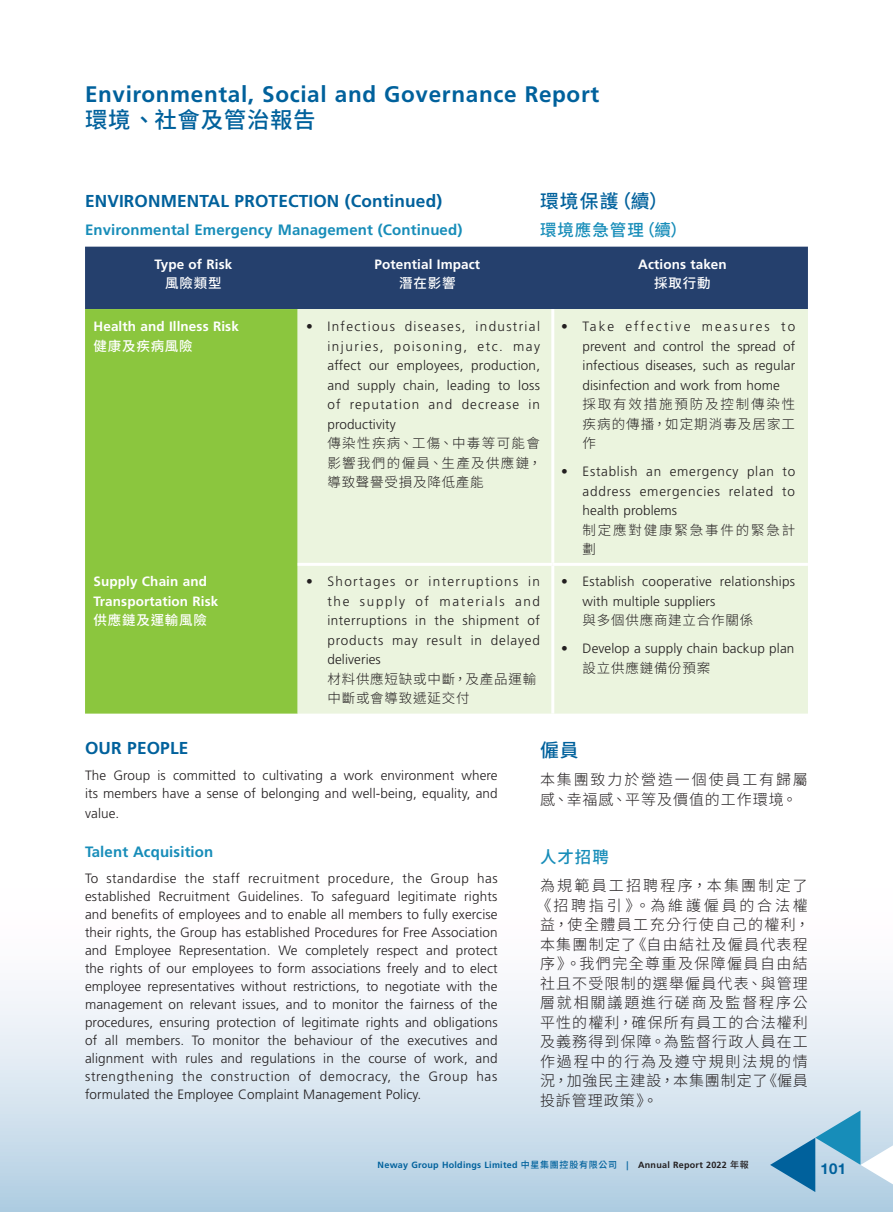
<style>
.page{position:relative;width:893px;height:1212px;background:#fff}
.page>*{position:absolute;margin:0;border:0;box-sizing:border-box;transform-origin:0 0}
.t1{font:700 22.5px "Frutiger LT Std";letter-spacing:.03em;color:#00619c}
.t2{font:500 22.5px "Source Han Sans TC";letter-spacing:.03em;color:#00619c}
.C_Heading_1{font:500 18.75px "Source Han Sans TC";letter-spacing:.065em;color:#00619c}
.Heading_1{font:700 17.25px "Frutiger LT Std";letter-spacing:.01em;color:#00619c}
.C_Heading_2{font:500 16.5px "Source Han Sans TC";letter-spacing:.06em;color:#178db9}
.C_Body_Text{font:300 15px/19.5px "Source Han Sans TC";letter-spacing:.095em;color:#231f20}
.Heading_2{font:700 15px "Frutiger LT Std";letter-spacing:.01em;color:#178db9}
.C_Body_Text-2{font:300 15px/19.5px "Source Han Sans TC";letter-spacing:.125em;color:#231f20}
.t3{font:700 15px "Helvetica Neue LT Std";color:#00619c}
.Body_Text{font:300 13.5px/19.5px "Frutiger LT Std";letter-spacing:.01em;color:#231f20;text-align:justify}
.Body_Text-2{font:700 13.5px/19.5px "Frutiger LT Std";letter-spacing:.01em;color:#fff}
.Body_Text-3{font:300 13.5px/19.5px "Source Han Sans TC";letter-spacing:.06em;color:#231f20}
.Body_Text-4{font:300 13.5px/19.5px "Source Han Sans TC";letter-spacing:.1em;color:#231f20}
.Body_Text-5{font:300 13.5px/19.5px "Source Han Sans TC";letter-spacing:.08em;color:#231f20;text-align:justify}
.Body_Text-6{font:500 13.5px "Source Han Sans TC";letter-spacing:.06em;color:#fff}
.Body_Text-7{font:300 13.5px/19.5px "Source Han Sans TC";letter-spacing:.135em;color:#231f20}
.t4{font:700 9px "Frutiger LT Std";letter-spacing:.03em;color:#00619c}
.s1{font-family:"Source Han Sans TC";font-weight:500}
.s2{color:#231f20}
.s3{font-family:"Source Han Sans TC";font-weight:500;color:#231f20}
</style>
<div class="page">
<div style="left:0;top:829px;width:893px;height:383px;background:linear-gradient(to bottom,#fff,#bcd4e6)"></div>
<svg style="left:770px;top:1110px;width:123px;height:82px;background:#9bc4db"></svg>
<div style="left:85px;top:247px;width:723px;height:62px;background:#25406d"></div>
<div style="left:85px;top:309px;width:213px;height:405px;background:#8bc63e"></div>
<div style="left:298px;top:309px;width:510px;height:405px;background:#ebf4de"></div>
<hr style="left:551px;top:309px;width:3px;height:254px;background:#fff">
<hr style="left:298px;top:563px;width:255px;height:3px;background:#fff">
<hr style="left:553px;top:563px;width:255px;height:3px;background:#fff">
<hr style="left:551px;top:566px;width:3px;height:148px;background:#fff">
<h1 class="t1" style="left:85px;top:81px;width:516px">Environmental, Social and Governance Report</h1>
<h1 class="t2" style="left:85px;top:107px;width:232px">環境、社會及管治報告</h1>
<p class="Heading_1" style="left:85px;top:190px;width:359px">ENVIRONMENTAL PROTECTION (Continued)</p>
<p class="Heading_2" style="left:85px;top:220px;width:379px">Environmental Emergency Management (Continued)</p>
<p class="C_Heading_1" style="left:540px;top:190px;width:129px">環境保護（續）</p>
<p class="C_Heading_2" style="left:540px;top:220px;width:148px">環境應急管理（續）</p>
<p class="Body_Text-2" style="left:155px;top:254px;width:79px">Type of Risk</p>
<p class="Body_Text-6" style="left:165px;top:276px;width:58px">風險類型</p>
<p class="Body_Text-2" style="left:375px;top:254px;width:107px">Potential Impact</p>
<p class="Body_Text-6" style="left:399px;top:276px;width:58px">潛在影響</p>
<p class="Body_Text-2" style="left:638px;top:254px;width:90px">Actions taken</p>
<p class="Body_Text-6" style="left:654px;top:276px;width:58px">採取行動</p>
<p class="Body_Text-2" style="left:94px;top:317px;width:147px">Health and Illness Risk</p>
<p class="Body_Text-6" style="left:94px;top:338px;width:101px">健康及疾病風險</p>
<p class="Body_Text-2" style="left:94px;top:572px;width:126px">Supply Chain and<br>Transportation Risk</p>
<p class="Body_Text-6" style="left:94px;top:613px;width:115px">供應鏈及運輸風險</p>
<p class="Body_Text" style="left:327px;top:317px;width:214px;text-indent:-21px">• Infectious diseases, industrial injuries, poisoning, etc. may affect our employees, production, and supply chain, leading to loss of reputation and decrease in productivity</p>
<p class="Body_Text-4" style="left:327px;top:434px;width:216px">傳染性疾病、工傷、中毒等可能會影響我們的僱員、生產及供應鏈，導致聲譽受損及降低產能</p>
<p class="Body_Text" style="left:327px;top:572px;width:214px;text-indent:-21px">• Shortages or interruptions in the supply of materials and interruptions in the shipment of products may result in delayed deliveries</p>
<p class="Body_Text-3" style="left:327px;top:669px;width:210px">材料供應短缺或中斷，及產品運輸中斷或會導致遞延交付</p>
<p class="Body_Text" style="left:583px;top:317px;width:214px;text-indent:-21px">• Take effective measures to prevent and control the spread of infectious diseases, such as regular disinfection and work from home</p>
<p class="Body_Text-5" style="left:583px;top:395px;width:214px">採取有效措施預防及控制傳染性疾病的傳播，如定期消毒及居家工作</p>
<p class="Body_Text" style="left:583px;top:462px;width:214px;text-indent:-21px">• Establish an emergency plan to address emergencies related to health problems</p>
<p class="Body_Text-7" style="left:583px;top:520px;width:214px">制定應對健康緊急事件的緊急計劃</p>
<p class="Body_Text" style="left:583px;top:572px;width:214px;text-indent:-21px">• Establish cooperative relationships with multiple suppliers</p>
<p class="Body_Text-3" style="left:583px;top:611px;width:172px">與多個供應商建立合作關係</p>
<p class="Body_Text" style="left:561px;top:639px;width:235px">• Develop a supply chain backup plan</p>
<p class="Body_Text-3" style="left:583px;top:658px;width:129px">設立供應鏈備份預案</p>
<p class="Heading_1" style="left:85px;top:738px;width:105px">OUR PEOPLE</p>
<p class="Body_Text" style="left:85px;top:767px;width:414px;line-height:18px">The Group is committed to cultivating a work environment where its members have a sense of belonging and well-being, equality, and</p>
<p class="Body_Text" style="left:85px;top:804px;width:36px">value.</p>
<p class="Heading_2" style="left:85px;top:843px;width:130px">Talent Acquisition</p>
<p class="Body_Text" style="left:85px;top:870px;width:414px;line-height:18px">To standardise the staff recruitment procedure, the Group has established Recruitment Guidelines. To safeguard legitimate rights and benefits of employees and to enable all members to fully exercise their rights, the Group has established Procedures for Free Association and Employee Representation. We completely respect and protect the rights of our employees to form associations freely and to elect employee representatives without restrictions, to negotiate with the management on relevant issues, and to monitor the fairness of the procedures, ensuring protection of legitimate rights and obligations of all members. To monitor the behaviour of the executives and alignment with rules and regulations in the course of work, and strengthening the construction of democracy, the Group has formulated the Employee Complaint Management Policy.</p>
<p class="C_Heading_1" style="left:540px;top:740px;width:40px">僱員</p>
<p class="C_Body_Text-2" style="left:540px;top:770px;width:269px">本集團致力於營造一個使員工有歸屬感、幸福感、平等及價值的工作環境。</p>
<p class="C_Heading_2" style="left:540px;top:848px;width:70px">人才招聘</p>
<p class="C_Body_Text" style="left:537px;top:876px;width:275px">為規範員工招聘程序，本集團制定了《招聘指引》。為維護僱員的合法權益，使全體員工充分行使自己的權利，本集團制定了《自由結社及僱員代表程序》。我們完全尊重及保障僱員自由結社且不受限制的選舉僱員代表、與管理層就相關議題進行磋商及監督程序公平性的權利，確保所有員工的合法權利及義務得到保障。為監督行政人員在工作過程中的行為及遵守規則法規的情況，加強民主建設，本集團制定了《僱員投訴管理政策》。</p>
<p class="t4" style="left:378px;top:1160px;width:373px">Neway Group Holdings Limited <span class="s1">中星集團控股有限公司　</span>| <span class="s2">Annual Report 2022</span> <span class="s3">年報</span></p>
<p class="t3" style="left:820px;top:1160px;width:27px">101</p>
</div>
